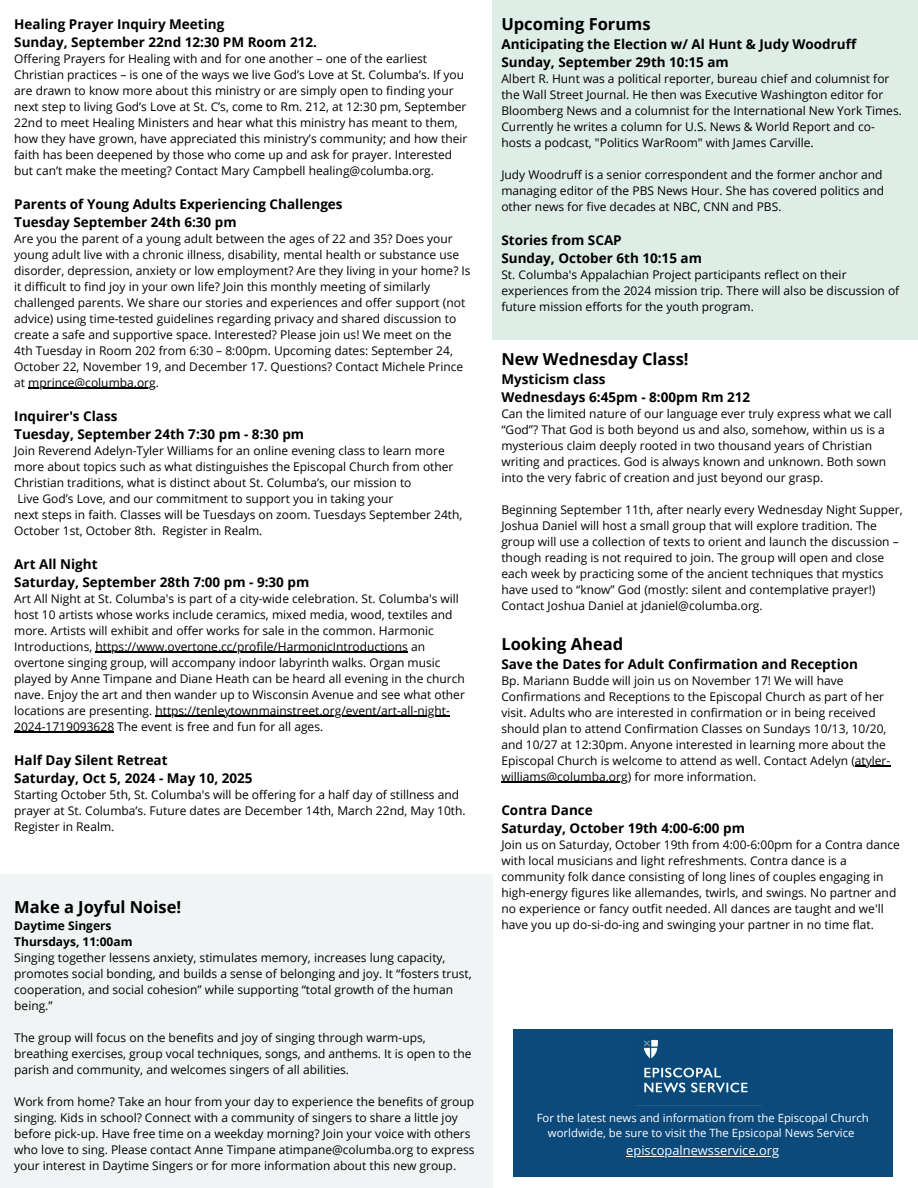
<style>
.page{position:relative;width:918px;height:1188px;background:#fff}
.page>*{position:absolute;margin:0;border:0;box-sizing:border-box;transform-origin:0 0}
.t1{font:700 16.5px "Open Sans";color:#000}
.t2{font:700 13.5px/18px "Open Sans";color:#000}
.t3{font:12.9px "Open Sans";color:#fff}
.t4{font:12px/16px "Open Sans";color:#000}
.t5{font:700 12px/16px "Open Sans";color:#000}
.t6{font:11.4px/15.1px "Open Sans";color:#fff;text-align:center}
</style>
<div class="page">
<div style="left:513px;top:1029px;width:380px;height:148px;background:#0c4a7c"></div>
<img style="left:643px;top:1039px;width:105px;height:54px">
<div style="left:492px;top:0;width:426px;height:340px;background:#dfede7"></div>
<div style="left:0;top:875px;width:492px;height:313px;background:#f1f4f4"></div>
<hr style="left:855px;top:766px;width:35px;height:1px;background:#000">
<hr style="left:501px;top:782px;width:127px;height:1px;background:#000">
<hr style="left:626px;top:1156px;width:153px;height:1px;background:#fff">
<hr style="left:28px;top:388px;width:128px;height:1px;background:#000">
<hr style="left:95px;top:652px;width:313px;height:1px;background:#000">
<hr style="left:155px;top:716px;width:295px;height:1px;background:#000">
<hr style="left:14px;top:732px;width:100px;height:1px;background:#000">
<p class="t2" style="left:14px;top:15px;width:304px">Healing Prayer Inquiry Meeting<br>Sunday, September 22nd 12:30 PM Room 212.</p>
<p class="t4" style="left:14px;top:50px;width:455px">Offering Prayers for Healing with and for one another – one of the earliest Christian practices – is one of the ways we live God’s Love at St. Columba’s. If you are drawn to know more about this ministry or are simply open to finding your next step to living God’s Love at St. C’s, come to Rm. 212, at 12:30 pm, September 22nd to meet Healing Ministers and hear what this ministry has meant to them, how they have grown, have appreciated this ministry’s community; and how their faith has been deepened by those who come up and ask for prayer. Interested but can’t make the meeting? Contact Mary Campbell healing@columba.org.</p>
<p class="t2" style="left:14px;top:195px;width:330px">Parents of Young Adults Experiencing Challenges<br>Tuesday September 24th 6:30 pm</p>
<p class="t4" style="left:14px;top:230px;width:458px">Are you the parent of a young adult between the ages of 22 and 35? Does your young adult live with a chronic illness, disability, mental health or substance use disorder, depression, anxiety or low employment? Are they living in your home? Is it difficult to find joy in your own life? Join this monthly meeting of similarly challenged parents. We share our stories and experiences and offer support (not advice) using time-tested guidelines regarding privacy and shared discussion to create a safe and supportive space. Interested? Please join us! We meet on the 4th Tuesday in Room 202 from 6:30 – 8:00pm. Upcoming dates: September 24, October 22, November 19, and December 17. Questions? Contact Michele Prince at mprince@columba.org.</p>
<p class="t2" style="left:14px;top:407px;width:291px">Inquirer's Class<br>Tuesday, September 24th 7:30 pm - 8:30 pm</p>
<p class="t4" style="left:14px;top:442px;width:450px">Join Reverend Adelyn-Tyler Williams for an online evening class to learn more more about topics such as what distinguishes the Episcopal Church from other Christian traditions, what is distinct about St. Columba’s, our mission to<br>Live God’s Love, and our commitment to support you in taking your<br>next steps in faith. Classes will be Tuesdays on zoom. Tuesdays September 24th, October 1st, October 8th. Register in Realm.</p>
<p class="t2" style="left:14px;top:555px;width:297px">Art All Night<br>Saturday, September 28th 7:00 pm - 9:30 pm</p>
<p class="t4" style="left:14px;top:590px;width:452px">Art All Night at St. Columba's is part of a city-wide celebration. St. Columba's will host 10 artists whose works include ceramics, mixed media, wood, textiles and more. Artists will exhibit and offer works for sale in the common. Harmonic Introductions, https://www.overtone.cc/profile/HarmonicIntroductions an overtone singing group, will accompany indoor labyrinth walks. Organ music played by Anne Timpane and Diane Heath can be heard all evening in the church nave. Enjoy the art and then wander up to Wisconsin Avenue and see what other locations are presenting. https://tenleytownmainstreet.org/event/art-all-night-2024-1719093628 The event is free and fun for all ages.</p>
<p class="t2" style="left:14px;top:751px;width:240px">Half Day Silent Retreat<br>Saturday, Oct 5, 2024 - May 10, 2025</p>
<p class="t4" style="left:14px;top:786px;width:453px">Starting October 5th, St. Columba's will be offering for a half day of stillness and prayer at St. Columba’s. Future dates are December 14th, March 22nd, May 10th.<br>Register in Realm.</p>
<h1 class="t1" style="left:14px;top:895px;width:168px">Make a Joyful Noise!</h1>
<p class="t5" style="left:14px;top:917px;width:120px">Daytime Singers<br>Thursdays, 11:00am</p>
<p class="t4" style="left:14px;top:949px;width:459px">Singing together lessens anxiety, stimulates memory, increases lung capacity, promotes social bonding, and builds a sense of belonging and joy. It “fosters trust, cooperation, and social cohesion” while supporting “total growth of the human being.”</p>
<p class="t4" style="left:14px;top:1029px;width:459px">The group will focus on the benefits and joy of singing through warm-ups, breathing exercises, group vocal techniques, songs, and anthems. It is open to the parish and community, and welcomes singers of all abilities.</p>
<p class="t4" style="left:14px;top:1093px;width:462px">Work from home? Take an hour from your day to experience the benefits of group singing. Kids in school? Connect with a community of singers to share a little joy before pick-up. Have free time on a weekday morning? Join your voice with others who love to sing. Please contact Anne Timpane atimpane@columba.org to express your interest in Daytime Singers or for more information about this new group.</p>
<h1 class="t1" style="left:501px;top:12px;width:151px">Upcoming Forums</h1>
<p class="t2" style="left:501px;top:34px;width:356px">Anticipating the Election w/ Al Hunt &amp; Judy Woodruff<br>Sunday, September 29th 10:15 am</p>
<p class="t4" style="left:501px;top:70px;width:402px">Albert R. Hunt was a political reporter, bureau chief and columnist for the Wall Street Journal. He then was Executive Washington editor for Bloomberg News and a columnist for the International New York Times.<br>Currently he writes a column for U.S. News &amp; World Report and co&shy;hosts a podcast, "Politics WarRoom" with James Carville.</p>
<p class="t4" style="left:501px;top:166px;width:384px">Judy Woodruff is a senior correspondent and the former anchor and managing editor of the PBS News Hour. She has covered politics and other news for five decades at NBC, CNN and PBS.</p>
<p class="t2" style="left:501px;top:230px;width:202px">Stories from SCAP<br>Sunday, October 6th 10:15 am</p>
<p class="t4" style="left:501px;top:266px;width:399px">St. Columba's Appalachian Project participants reflect on their experiences from the 2024 mission trip. There will also be discussion of future mission efforts for the youth program.</p>
<h1 class="t1" style="left:501px;top:347px;width:189px">New Wednesday Class!</h1>
<p class="t2" style="left:501px;top:369px;width:250px">Mysticism class<br>Wednesdays 6:45pm - 8:00pm Rm 212</p>
<p class="t4" style="left:501px;top:405px;width:392px">Can the limited nature of our language ever truly express what we call “God”? That God is both beyond us and also, somehow, within us is a mysterious claim deeply rooted in two thousand years of Christian writing and practices. God is always known and unknown. Both sown into the very fabric of creation and just beyond our grasp.</p>
<p class="t4" style="left:501px;top:501px;width:403px">Beginning September 11th, after nearly every Wednesday Night Supper, Joshua Daniel will host a small group that will explore tradition. The group will use a collection of texts to orient and launch the discussion – though reading is not required to join. The group will open and close each week by practicing some of the ancient techniques that mystics have used to “know” God (mostly: silent and contemplative prayer!)<br>Contact Joshua Daniel at jdaniel@columba.org.</p>
<h1 class="t1" style="left:501px;top:632px;width:123px">Looking Ahead</h1>
<p class="t2" style="left:501px;top:654px;width:358px">Save the Dates for Adult Confirmation and Reception</p>
<p class="t4" style="left:501px;top:672px;width:391px">Bp. Mariann Budde will join us on November 17! We will have Confirmations and Receptions to the Episcopal Church as part of her visit. Adults who are interested in confirmation or in being received should plan to attend Confirmation Classes on Sundays 10/13, 10/20, and 10/27 at 12:30pm. Anyone interested in learning more about the Episcopal Church is welcome to attend as well. Contact Adelyn (atyler&shy;williams@columba.org) for more information.</p>
<p class="t2" style="left:501px;top:800px;width:245px">Contra Dance<br>Saturday, October 19th 4:00-6:00 pm</p>
<p class="t4" style="left:501px;top:836px;width:400px">Join us on Saturday, October 19th from 4:00-6:00pm for a Contra dance with local musicians and light refreshments. Contra dance is a community folk dance consisting of long lines of couples engaging in high-energy figures like allemandes, twirls, and swings. No partner and no experience or fancy outfit needed. All dances are taught and we'll have you up do-si-do-ing and swinging your partner in no time flat.</p>
<p class="t6" style="left:537px;top:1110px;width:334px">For the latest news and information from the Episcopal Church worldwide, be sure to visit the The Epsicopal News Service</p>
<p class="t3" style="left:626px;top:1142px;width:154px">episcopalnewsservice.org</p>
</div>
